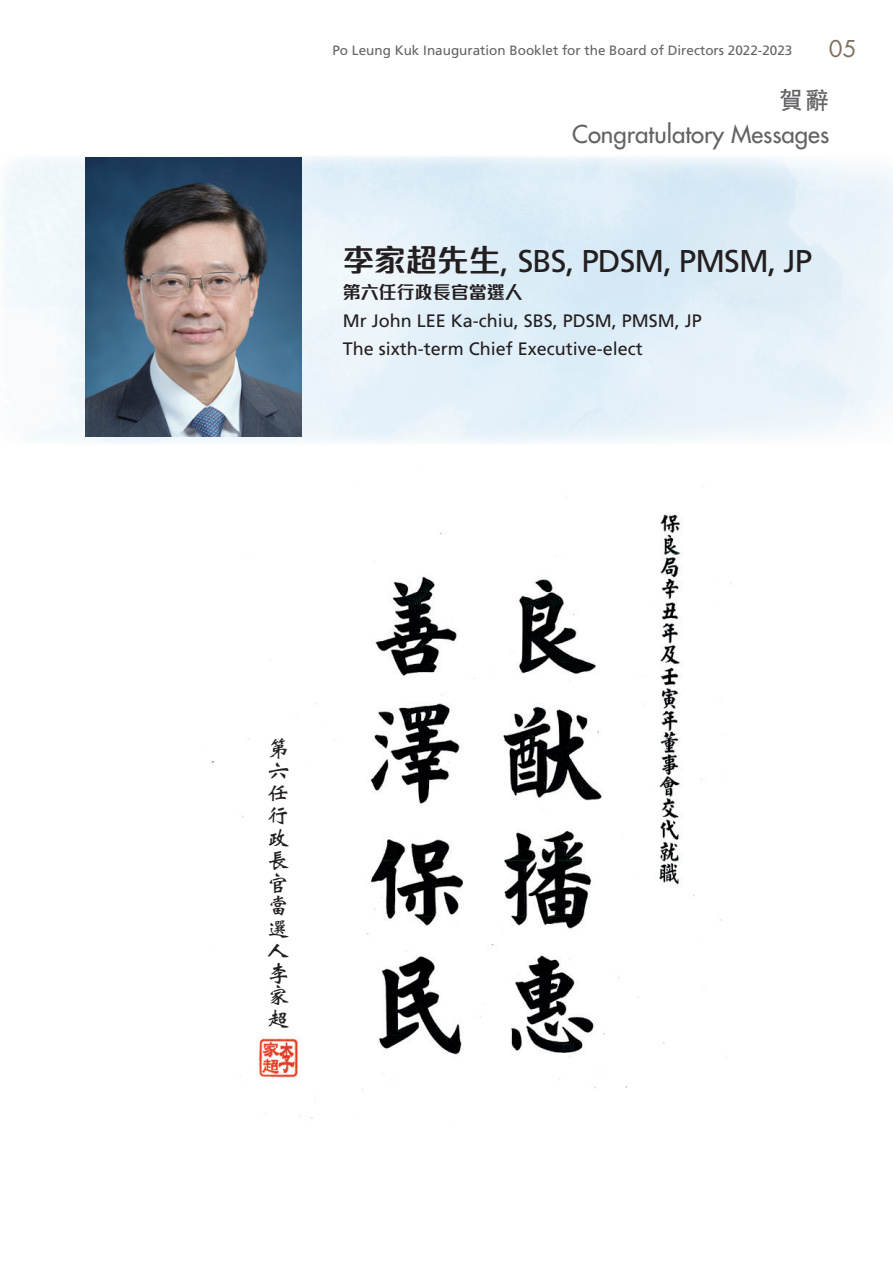
<style>
.page{position:relative;width:893px;height:1263px;background:#fff}
.page>*{position:absolute;margin:0;border:0;box-sizing:border-box;transform-origin:0 0}
.t1{font:31.5px "Frutiger LT Std";letter-spacing:-.03em;color:#231f20}
.t2{font:500 24px "Futura Std";color:#636366}
.t3{font:700 24px "C Hei 2 HK";color:#636366}
.t4{font:700 22.5px/22.5px "M Bei HK";color:#231f20;text-align:justify}
.t5{font:22.5px "Futura Std";color:#806f5c}
.t6{font:18px/27.6px "Frutiger LT Std";color:#231f20}
.t7{font:700 18px "M Finance HK";color:#231f20}
.t8{font:13.5px "Frutiger LT Std";color:#636366}
.s1{font-family:"M Finance HK";font-weight:700}
</style>
<div class="page">
<img style="left:3px;top:156px;width:890px;height:287px">
<img style="left:85px;top:157px;width:216px;height:280px">
<img style="left:211px;top:485px;width:520px;height:634px">
<div style="left:260px;top:830px;width:37px;height:203px;background:#fff"></div>
<p class="t8" style="left:332px;top:42px;width:461px">Po Leung Kuk Inauguration Booklet for the Board of Directors 2022-2023</p>
<p class="t5" style="left:829px;top:34px;width:29px">05</p>
<h2 class="t3" style="left:779px;top:89px;width:52px">賀辭</h2>
<h2 class="t2" style="left:572px;top:119px;width:259px">Congratulatory Messages</h2>
<h1 class="t1" style="left:343px;top:242px;width:471px"><span class="s1">李家超先生</span>, SBS, PDSM, PMSM, JP</h1>
<p class="t7" style="left:343px;top:283px;width:181px">第六任行政長官當選人</p>
<p class="t6" style="left:343px;top:307px;width:361px">Mr John LEE Ka-chiu, SBS, PDSM, PMSM, JP<br>The sixth-term Chief Executive-elect</p>
<p class="t4" style="left:267px;top:737px;width:24px">第六任行政長官當選人李家超</p>
</div>
